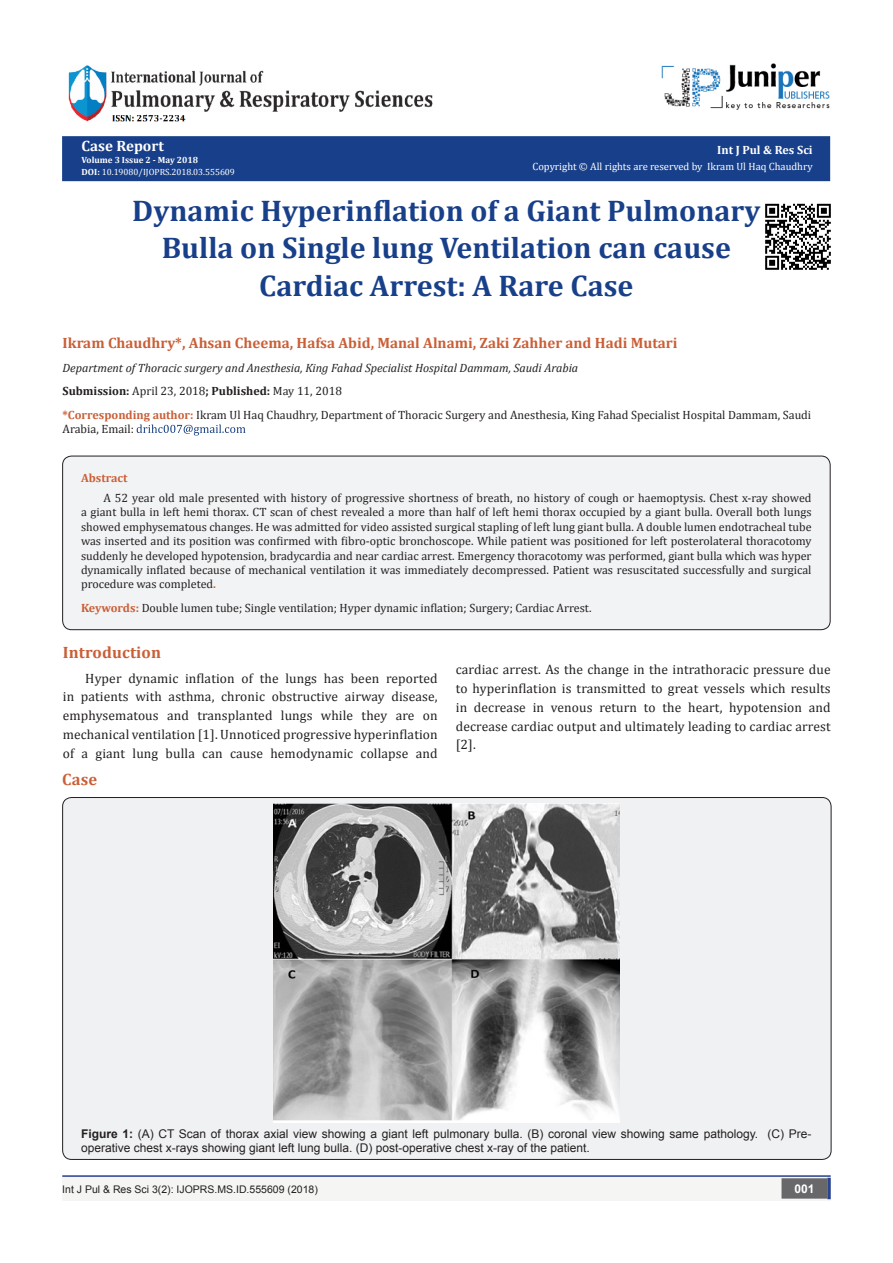
<style>
.page{position:relative;width:893px;height:1263px;background:#fff}
.page>*{position:absolute;margin:0;border:0;box-sizing:border-box;transform-origin:0 0}
.t1{font:700 30px "Cambria";color:#183f89}
.t2{font:700 16.5px "Cambria";letter-spacing:.01em;color:#ca5f37}
.t3{font:700 15px "Cambria";color:#ca5f37}
.t4{font:700 15px "Cambria";color:#fff}
.t5{font:13.5px/18.8px "Cambria";letter-spacing:.01em;color:#231f20;text-align:justify}
.t6{font:12px/14.4px "Cambria";color:#231f20}
.t7{font:12px/14.4px "Arial";color:#231f20}
.t8{font:italic 12px "Cambria";color:#231f20}
.t9{font:700 12px "Cambria";color:#231f20}
.t10{font:700 12px "Cambria";color:#fff}
.t11{font:700 12px "Cambria";color:#ca5f37}
.t12{font:700 12px "Arial";color:#fff}
.t13{font:10.5px "Cambria";color:#fff}
.t14{font:10.5px "Arial";color:#231f20}
.t15{font:9px "Cambria";color:#fff}
.t16{font:700 9px "Cambria";color:#fff}
.s1{font-weight:700}
.s2{font-weight:400}
.s3{font-weight:700;color:#ca5f37}
</style>
<div class="page">
<div style="left:63px;top:137px;width:766px;height:43px;background:#183f89"></div>
<div style="left:62px;top:136px;width:768px;height:45px;border:2px solid #183f89"></div>
<svg style="left:137px;top:424px;width:108px;height:11px"></svg>
<img style="left:662px;top:63px;width:168px;height:47px">
<div style="left:62px;top:1177px;width:393px;height:24px;background:#f5f5f4"></div>
<div style="left:455px;top:1177px;width:376px;height:24px;background:#f5f5f4"></div>
<div style="left:782px;top:1179px;width:45px;height:19px;background:#68676a"></div>
<div style="left:781px;top:1178px;width:46px;height:20px;border:2px solid #68676a"></div>
<svg style="left:827px;top:1178px;width:4px;height:21px"></svg>
<hr style="left:62px;top:1175px;width:769px;height:2px;background:#253f8e">
<img style="left:68px;top:65px;width:365px;height:57px">
<div style="left:63px;top:456px;width:767px;height:174px;background:#f2f3f4;border-radius:9px"></div>
<div style="left:62px;top:456px;width:768px;height:174px;border:1px solid #231f20;border-radius:9px"></div>
<div style="left:63px;top:797px;width:768px;height:362px;background:#f0f1f2;border-radius:9px"></div>
<img style="left:274px;top:803px;width:346px;height:319px">
<img style="left:765px;top:203px;width:66px;height:67px">
<p class="t4" style="left:82px;top:135px;width:84px">Case Report</p>
<p class="t16" style="left:82px;top:154px;width:118px">Volume 3 Issue 2 - May 2018</p>
<p class="t15" style="left:82px;top:167px;width:155px"><span class="s1">DOI:</span> 10.19080/IJOPRS.2018.03.555609</p>
<p class="t10" style="left:717px;top:141px;width:97px">Int J Pul &amp; Res Sci</p>
<p class="t13" style="left:532px;top:160px;width:282px">Copyright © All rights are reserved by Ikram Ul Haq Chaudhry</p>
<p class="t1" style="left:132px;top:189px;width:629px">Dynamic Hyperinflation of a Giant Pulmonary</p>
<p class="t1" style="left:162px;top:227px;width:571px">Bulla on Single lung Ventilation can cause</p>
<p class="t1" style="left:259px;top:264px;width:376px">Cardiac Arrest: A Rare Case</p>
<p class="t3" style="left:63px;top:333px;width:616px">Ikram Chaudhry*, Ahsan Cheema, Hafsa Abid, Manal Alnami, Zaki Zahher and Hadi Mutari</p>
<p class="t8" style="left:63px;top:359px;width:517px">Department of Thoracic surgery and Anesthesia, King Fahad Specialist Hospital Dammam, Saudi Arabia</p>
<p class="t9" style="left:63px;top:382px;width:281px">Submission: <span class="s2">April 23, 2018</span>; Published: <span class="s2">May 11, 2018</span></p>
<p class="t6" style="left:63px;top:407px;width:750px"><span class="s3">*Corresponding author:</span> Ikram Ul Haq Chaudhry, Department of Thoracic Surgery and Anesthesia, King Fahad Specialist Hospital Dammam, Saudi<br>Arabia, Email:</p>
<p class="t11" style="left:81px;top:469px;width:48px">Abstract</p>
<p class="t6" style="left:81px;top:491px;width:732px;text-align:justify;text-indent:22px">A 52 year old male presented with history of progressive shortness of breath, no history of cough or haemoptysis. Chest x-ray showed a giant bulla in left hemi thorax. CT scan of chest revealed a more than half of left hemi thorax occupied by a giant bulla. Overall both lungs showed emphysematous changes. He was admitted for video assisted surgical stapling of left lung giant bulla. A double lumen endotracheal tube was inserted and its position was confirmed with fibro-optic bronchoscope. While patient was positioned for left posterolateral thoracotomy suddenly he developed hypotension, bradycardia and near cardiac arrest. Emergency thoracotomy was performed, giant bulla which was hyper dynamically inflated because of mechanical ventilation it was immediately decompressed. Patient was resuscitated successfully and surgical procedure was completed<span class="s3">.</span></p>
<p class="t6" style="left:81px;top:600px;width:512px"><span class="s3">Keywords:</span> Double lumen tube; Single ventilation; Hyper dynamic inflation; Surgery; Cardiac Arrest.</p>
<p class="t2" style="left:63px;top:640px;width:100px">Introduction</p>
<p class="t5" style="left:63px;top:668px;width:376px;text-indent:22px">Hyper dynamic inflation of the lungs has been reported in patients with asthma, chronic obstructive airway disease, emphysematous and transplanted lungs while they are on mechanical ventilation [1]. Unnoticed progressive hyperinflation of a giant lung bulla can cause hemodynamic collapse and</p>
<p class="t5" style="left:456px;top:660px;width:376px">cardiac arrest. As the change in the intrathoracic pressure due to hyperinflation is transmitted to great vessels which results in decrease in venous return to the heart, hypotension and decrease cardiac output and ultimately leading to cardiac arrest [2].</p>
<p class="t2" style="left:62px;top:768px;width:37px">Case</p>
<p class="t7" style="left:81px;top:1126px;width:732px"><span class="s1">Figure 1:</span> (A) CT Scan of thorax axial view showing a giant left pulmonary bulla. (B) coronal view showing same pathology. (C) Pre&shy;operative chest x-rays showing giant left lung bulla. (D) post-operative chest x-ray of the patient.</p>
<p class="t14" style="left:62px;top:1182px;width:257px">Int J Pul &amp; Res Sci 3(2): IJOPRS.MS.ID.555609 (2018)</p>
<p class="t12" style="left:794px;top:1180px;width:22px">001</p>
</div>
